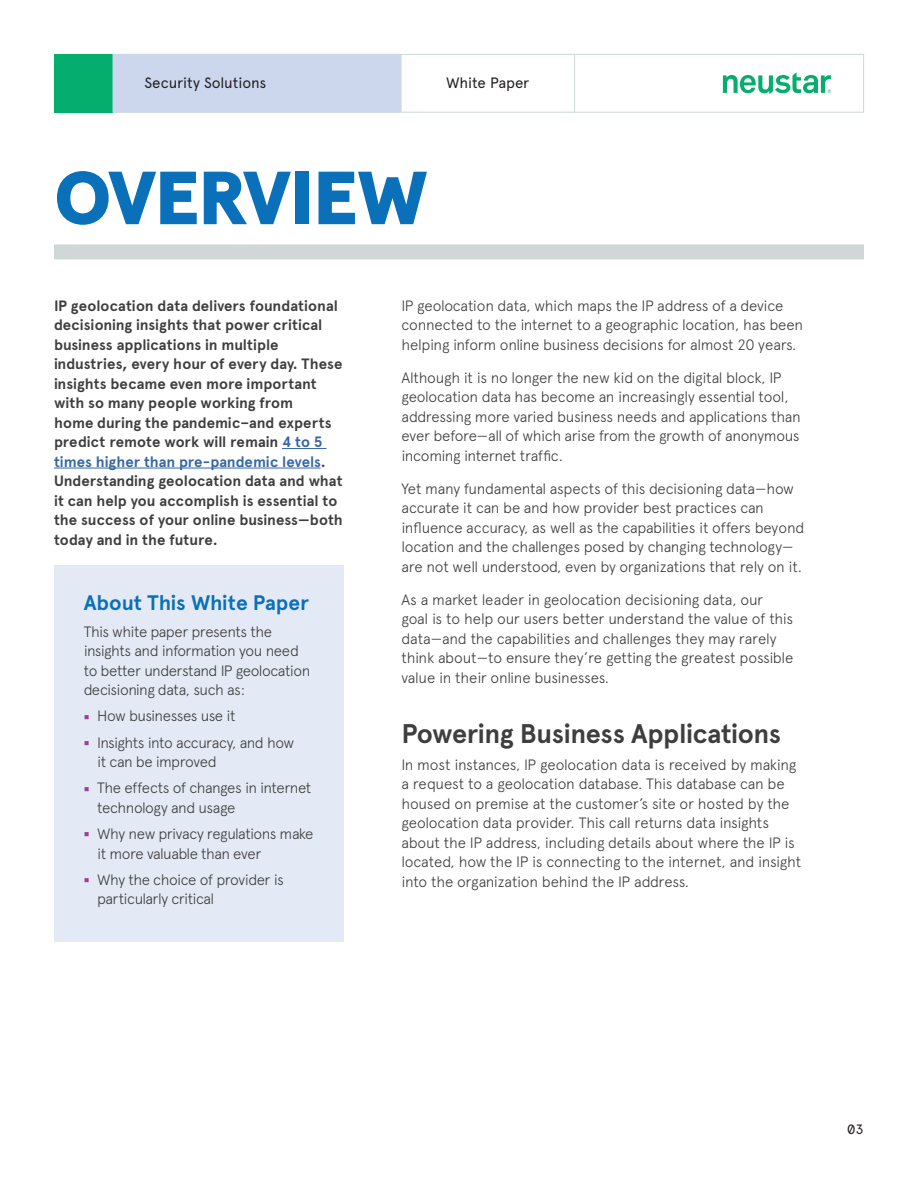
<style>
.page{position:relative;width:918px;height:1188px;background:#fff}
.page>*{position:absolute;margin:0;border:0;box-sizing:border-box;transform-origin:0 0}
.Title_headline{font:900 75px "Apercu Pro";letter-spacing:-.025em;color:#0970b9}
.t1{font:700 27px "Apercu Pro";letter-spacing:-.015em;color:#3e3e3f}
.t2{font:700 21px "Apercu Pro";letter-spacing:-.005em;color:#0970b9}
.t3{font:300 15px/19.5px "Apercu Pro";letter-spacing:-.02em;color:#3e3e3f}
.t4{font:700 15px/19.5px "Apercu Pro";color:#3e3e3f}
.t5{font:15px "Apercu Pro";letter-spacing:-.01em;color:#231f20}
.t6{font:13.5px "Apercu Pro Mono";color:#231f20}
.s1{color:#3667a4}
.s2{color:#a13d96}
</style>
<div class="page">
<div style="left:54px;top:566px;width:289px;height:376px;background:#e4eaf5"></div>
<hr style="left:282px;top:448px;width:45px;height:1px;background:#3667a4">
<hr style="left:54px;top:468px;width:267px;height:1px;background:#3667a4">
<div style="left:54px;top:244px;width:810px;height:15px;background:#cfd8d7"></div>
<div style="left:54px;top:54px;width:810px;height:59px;background:#fff;border:1px solid #cfd8d7"></div>
<div style="left:54px;top:54px;width:59px;height:59px;background:#06ae6e"></div>
<svg style="left:723px;top:72px;width:108px;height:22px"></svg>
<hr style="left:574px;top:54px;width:1px;height:59px;background:#cfd8d7">
<div style="left:113px;top:54px;width:289px;height:59px;background:#ccd7ed"></div>
<p class="t5" style="left:144px;top:71px;width:124px">Security Solutions</p>
<p class="t5" style="left:446px;top:71px;width:85px">White Paper</p>
<p class="Title_headline" style="left:54px;top:141px;width:376px">OVERVIEW</p>
<p class="t4" style="left:54px;top:295px;width:290px">IP geolocation data delivers foundational decisioning insights that power critical business applications in multiple industries, every hour of every day. These insights became even more important with so many people working from<br>home during the pandemic–and experts predict remote work will remain <span class="s1">4 to 5 times higher than pre-pandemic levels</span>.<br>Understanding geolocation data and what it can help you accomplish is essential to the success of your online business—both today and in the future.</p>
<p class="t2" style="left:84px;top:587px;width:227px">About This White Paper</p>
<p class="t3" style="left:84px;top:620px;width:228px">This white paper presents the insights and information you need to better understand IP geolocation decisioning data, such as:</p>
<p class="t3" style="left:84px;top:705px;width:153px"><span class="s2">○</span> How businesses use it</p>
<p class="t3" style="left:97px;top:731px;width:199px;text-indent:-14px"><span class="s2">○</span> Insights into accuracy, and how it can be improved</p>
<p class="t3" style="left:97px;top:777px;width:216px;text-indent:-14px"><span class="s2">○</span> The effects of changes in internet technology and usage</p>
<p class="t3" style="left:97px;top:823px;width:218px;text-indent:-14px"><span class="s2">○</span> Why new privacy regulations make it more valuable than ever</p>
<p class="t3" style="left:97px;top:869px;width:188px;text-indent:-14px"><span class="s2">○</span> Why the choice of provider is particularly critical</p>
<p class="t3" style="left:401px;top:294px;width:403px">IP geolocation data, which maps the IP address of a device connected to the internet to a geographic location, has been helping inform online business decisions for almost 20 years.</p>
<p class="t3" style="left:401px;top:366px;width:401px">Although it is no longer the new kid on the digital block, IP geolocation data has become an increasingly essential tool, addressing more varied business needs and applications than ever before—all of which arise from the growth of anonymous incoming internet traffic.</p>
<p class="t3" style="left:401px;top:477px;width:404px">Yet many fundamental aspects of this decisioning data—how accurate it can be and how provider best practices can influence accuracy, as well as the capabilities it offers beyond location and the challenges posed by changing technology— are not well understood, even by organizations that rely on it.</p>
<p class="t3" style="left:401px;top:588px;width:393px">As a market leader in geolocation decisioning data, our goal is to help our users better understand the value of this data—and the capabilities and challenges they may rarely think about—to ensure they’re getting the greatest possible value in their online businesses.</p>
<h2 class="t1" style="left:401px;top:713px;width:381px">Powering Business Applications</h2>
<p class="t3" style="left:401px;top:753px;width:401px">In most instances, IP geolocation data is received by making a request to a geolocation database. This database can be housed on premise at the customer’s site or hosted by the geolocation data provider. This call returns data insights about the IP address, including details about where the IP is located, how the IP is connecting to the internet, and insight into the organization behind the IP address.</p>
<p class="t6" style="left:847px;top:1119px;width:18px">03</p>
</div>
